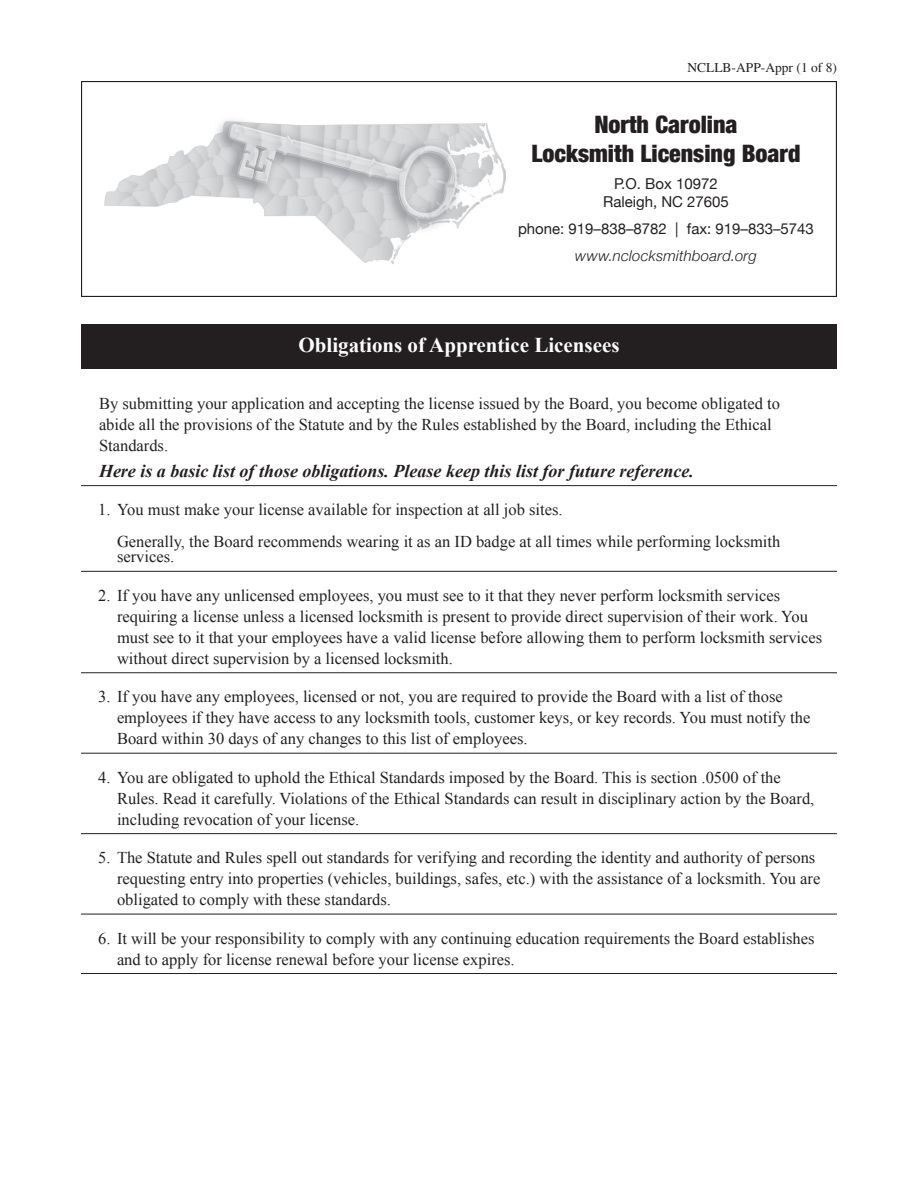
<style>
.page{position:relative;width:918px;height:1188px;background:#fff}
.page>*{position:absolute;margin:0;border:0;box-sizing:border-box;transform-origin:0 0}
.t1{font:900 condensed 24px/28.8px "Helvetica Neue";color:#231f20;text-align:center}
.Form_title{font:700 21px "Times New Roman";color:#fff}
.t2{font:italic 700 18px "Times New Roman";color:#231f20}
.t3{font:16.5px/21px "Times New Roman";color:#231f20}
.t4{font:15px/18px "Helvetica Neue";color:#231f20;text-align:center}
.t5{font:italic 300 15px "Helvetica Neue";letter-spacing:.015em;color:#231f20}
.t6{font:13.5px "Times LT Std";color:#231f20}
</style>
<div class="page">
<img style="left:104px;top:119px;width:402px;height:146px">
<div style="left:81px;top:81px;width:756px;height:216px;border:1px solid #231f20"></div>
<div style="left:81px;top:324px;width:756px;height:45px;background:#231f20"></div>
<hr style="left:81px;top:485px;width:756px;height:1px;background:#231f20">
<hr style="left:81px;top:571px;width:756px;height:1px;background:#231f20">
<hr style="left:81px;top:672px;width:756px;height:1px;background:#231f20">
<hr style="left:81px;top:753px;width:756px;height:1px;background:#231f20">
<hr style="left:81px;top:833px;width:756px;height:1px;background:#231f20">
<hr style="left:81px;top:914px;width:756px;height:1px;background:#231f20">
<hr style="left:81px;top:973px;width:756px;height:1px;background:#231f20">
<p class="t6" style="left:687px;top:60px;width:151px">NCLLB-APP-Appr (1 of 8)</p>
<h1 class="t1" style="left:532px;top:109px;width:270px">North Carolina<br>Locksmith Licensing Board</h1>
<p class="t4" style="left:603px;top:176px;width:127px">P.O. Box 10972<br>Raleigh, NC 27605</p>
<p class="t4" style="left:518px;top:221px;width:297px">phone: 919–838–8782 | fax: 919–833–5743</p>
<p class="t5" style="left:575px;top:244px;width:183px">www.nclocksmithboard.org</p>
<p class="Form_title" style="left:298px;top:330px;width:323px">Obligations of Apprentice Licensees</p>
<p class="t3" style="left:99px;top:393px;width:683px">By submitting your application and accepting the license issued by the Board, you become obligated to abide all the provisions of the Statute and by the Rules established by the Board, including the Ethical<br>Standards.</p>
<p class="t2" style="left:99px;top:458px;width:597px">Here is a basic list of those obligations. Please keep this list for future reference.</p>
<p class="t3" style="left:117px;top:494px;width:665px;line-height:31.5px;text-indent:-19px">1. You must make your license available for inspection at all job sites.<br>Generally, the Board recommends wearing it as an ID badge at all times while performing locksmith</p>
<p class="t3" style="left:117px;top:546px;width:59px">services.</p>
<p class="t3" style="left:117px;top:584px;width:707px;text-indent:-19px">2. If you have any unlicensed employees, you must see to it that they never perform locksmith services requiring a license unless a licensed locksmith is present to provide direct supervision of their work. You must see to it that your employees have a valid license before allowing them to perform locksmith services without direct supervision by a licensed locksmith.</p>
<p class="t3" style="left:117px;top:686px;width:695px;text-indent:-19px">3. If you have any employees, licensed or not, you are required to provide the Board with a list of those employees if they have access to any locksmith tools, customer keys, or key records. You must notify the<br>Board within 30 days of any changes to this list of employees.</p>
<p class="t3" style="left:117px;top:766px;width:699px;text-indent:-19px">4. You are obligated to uphold the Ethical Standards imposed by the Board. This is section .0500 of the<br>Rules. Read it carefully. Violations of the Ethical Standards can result in disciplinary action by the Board, including revocation of your license.</p>
<p class="t3" style="left:117px;top:847px;width:705px;text-indent:-19px">5. The Statute and Rules spell out standards for verifying and recording the identity and authority of persons requesting entry into properties (vehicles, buildings, safes, etc.) with the assistance of a locksmith. You are obligated to comply with these standards.</p>
<p class="t3" style="left:117px;top:927px;width:699px;text-indent:-19px">6. It will be your responsibility to comply with any continuing education requirements the Board establishes and to apply for license renewal before your license expires.</p>
</div>
